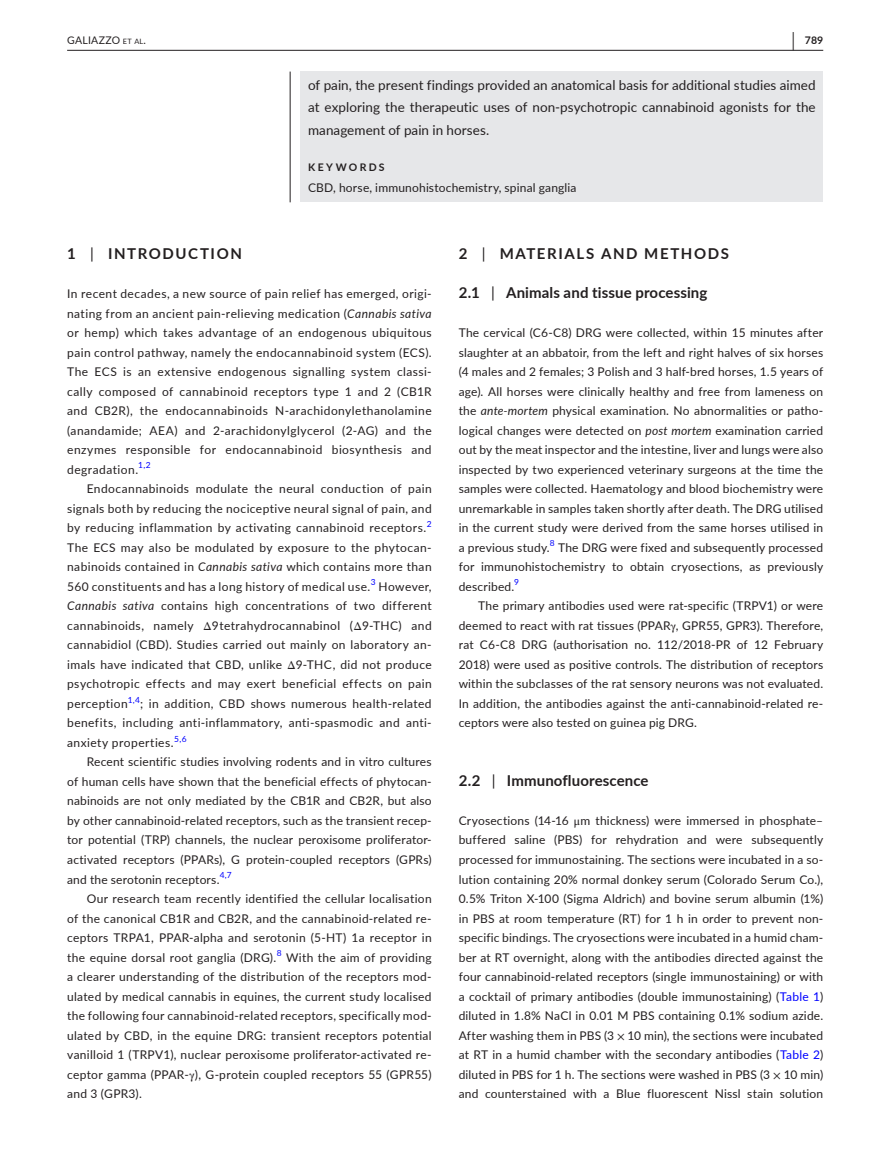
<style>
.page{position:relative;width:893px;height:1174px;background:#fff}
.page>*{position:absolute;margin:0;border:0;box-sizing:border-box;transform-origin:0 0}
.t1{font:700 19.5px "Lato";color:#231f20;scale:.48 1}
.t2{font:700 15px "Lato";letter-spacing:.01em;color:#231f20}
.t3{font:700 15px "Lato";letter-spacing:.11em;color:#231f20}
.t4{font:700 15px "Lato";letter-spacing:.105em;color:#231f20}
.t5{font:13.5px/22.5px "Lato";letter-spacing:.005em;color:#231f20;text-align:justify}
.t6{font:12px/19.5px "Lato";letter-spacing:.025em;color:#231f20;text-align:justify}
.t7{font:10.5px "Lato";letter-spacing:.025em;color:#231f20}
.t8{font:700 10.5px "Lato";letter-spacing:.22em;color:#231f20}
.t9{font:8.4px "Lato";color:#00f}
.s1{font-size:7.35px}
.s2{font-weight:400}
.s3{font-style:italic}
.s4{font-family:"STIX"}
.s5{color:#00f}
</style>
<div class="page">
<hr style="left:67px;top:50px;width:756px;height:1px;background:#231f20">
<div style="left:301px;top:72px;width:522px;height:130px;background:#e6e7e9"></div>
<hr style="left:290px;top:72px;width:1px;height:130px;background:#231f20">
<h1 class="t1" style="left:792px;top:25px;width:7px">|</h1>
<p class="t7" style="left:67px;top:33px;width:80px">GALIAZZO <span class="s1">et al</span>.</p>
<p class="t8" style="left:805px;top:33px;width:20px">789</p>
<p class="t5" style="left:308px;top:73px;width:509px">of pain, the present findings provided an anatomical basis for additional studies aimed at exploring the therapeutic uses of non-psychotropic cannabinoid agonists for the management of pain in horses.</p>
<p class="t8" style="left:308px;top:159px;width:78px">KEYWORDS</p>
<p class="t6" style="left:308px;top:177px;width:270px">CBD, horse, immunohistochemistry, spinal ganglia</p>
<p class="t4" style="left:67px;top:243px;width:176px">1 <span class="s2">|</span> INTRODUCTION</p>
<p class="t6" style="left:67px;top:284px;width:366px">In recent decades, a new source of pain relief has emerged, origi&shy;nating from an ancient pain-relieving medication (<span class="s3">Cannabis sativa </span>or hemp) which takes advantage of an endogenous ubiquitous pain control pathway, namely the endocannabinoid system (ECS).<br>The ECS is an extensive endogenous signalling system classi&shy;cally composed of cannabinoid receptors type 1 and 2 (CB1R and CB2R), the endocannabinoids N-arachidonylethanolamine (anandamide; AEA) and 2-arachidonylglycerol (2-AG) and the enzymes responsible for endocannabinoid biosynthesis and degradation.</p>
<p class="t9" style="left:138px;top:459px;width:14px">1,2</p>
<p class="t6" style="left:67px;top:479px;width:366px;text-indent:20px">Endocannabinoids modulate the neural conduction of pain signals both by reducing the nociceptive neural signal of pain, and by reducing inflammation by activating cannabinoid receptors.</p>
<p class="t9" style="left:427px;top:518px;width:6px">2</p>
<p class="t6" style="left:67px;top:537px;width:366px">The ECS may also be modulated by exposure to the phytocan&shy;nabinoids contained in <span class="s3">Cannabis sativa</span> which contains more than 560 constituents and has a long history of medical use.</p>
<p class="t9" style="left:371px;top:576px;width:6px">3</p>
<p class="t6" style="left:67px;top:576px;width:366px;text-indent:311px">However, <span class="s3">Cannabis sativa</span> contains high concentrations of two different cannabinoids, namely <span class="s4">Δ</span>9tetrahydrocannabinol (<span class="s4">Δ</span>9-THC) and cannabidiol (CBD). Studies carried out mainly on laboratory an&shy;imals have indicated that CBD, unlike <span class="s4">Δ</span>9-THC, did not produce psychotropic effects and may exert beneficial effects on pain perception</p>
<p class="t9" style="left:128px;top:693px;width:14px">1,4</p>
<p class="t6" style="left:67px;top:693px;width:366px;text-indent:73px">; in addition, CBD shows numerous health-related benefits, including anti-inflammatory, anti-spasmodic and anti&shy;anxiety properties.</p>
<p class="t9" style="left:174px;top:732px;width:14px">5,6</p>
<p class="t6" style="left:67px;top:752px;width:366px;text-indent:20px">Recent scientific studies involving rodents and in vitro cultures of human cells have shown that the beneficial effects of phytocan&shy;nabinoids are not only mediated by the CB1R and CB2R, but also by other cannabinoid-related receptors, such as the transient recep&shy;tor potential (TRP) channels, the nuclear peroxisome proliferator&shy;activated receptors (PPARs), G protein-coupled receptors (GPRs) and the serotonin receptors.<sup>4,7</sup></p>
<p class="t6" style="left:67px;top:888px;width:366px;text-indent:20px">Our research team recently identified the cellular localisation of the canonical CB1R and CB2R, and the cannabinoid-related re&shy;ceptors TRPA1, PPAR-alpha and serotonin (5-HT) 1a receptor in the equine dorsal root ganglia (DRG).<sup>8</sup> With the aim of providing a clearer understanding of the distribution of the receptors mod&shy;ulated by medical cannabis in equines, the current study localised the following four cannabinoid-related receptors, specifically mod&shy;ulated by CBD, in the equine DRG: transient receptors potential vanilloid 1 (TRPV1), nuclear peroxisome proliferator-activated re&shy;ceptor gamma (PPAR-<span class="s4">γ</span>), G-protein coupled receptors 55 (GPR55) and 3 (GPR3).</p>
<p class="t3" style="left:459px;top:243px;width:272px">2 <span class="s2">|</span> MATERIALS AND METHODS</p>
<p class="t2" style="left:459px;top:282px;width:250px">2.1 <span class="s2">|</span> Animals and tissue processing</p>
<p class="t6" style="left:459px;top:323px;width:366px">The cervical (C6-C8) DRG were collected, within 15 minutes after slaughter at an abbatoir, from the left and right halves of six horses (4 males and 2 females; 3 Polish and 3 half-bred horses, 1.5 years of age). All horses were clinically healthy and free from lameness on the <span class="s3">ante-mortem</span> physical examination. No abnormalities or patho&shy;logical changes were detected on <span class="s3">post mortem</span> examination carried out by the meat inspector and the intestine, liver and lungs were also inspected by two experienced veterinary surgeons at the time the samples were collected. Haematology and blood biochemistry were unremarkable in samples taken shortly after death. The DRG utilised in the current study were derived from the same horses utilised in a previous study.</p>
<p class="t9" style="left:550px;top:537px;width:6px">8</p>
<p class="t6" style="left:459px;top:537px;width:366px;text-indent:99px">The DRG were fixed and subsequently processed for immunohistochemistry to obtain cryosections, as previously described.</p>
<p class="t9" style="left:514px;top:576px;width:6px">9</p>
<p class="t6" style="left:459px;top:596px;width:366px;text-indent:20px">The primary antibodies used were rat-specific (TRPV1) or were deemed to react with rat tissues (PPAR<span class="s4">γ</span>, GPR55, GPR3). Therefore, rat C6-C8 DRG (authorisation no. 112/2018-PR of 12 February 2018) were used as positive controls. The distribution of receptors within the subclasses of the rat sensory neurons was not evaluated.<br>In addition, the antibodies against the anti-cannabinoid-related re&shy;ceptors were also tested on guinea pig DRG.</p>
<p class="t2" style="left:459px;top:769px;width:191px">2.2 <span class="s2">|</span> Immunofluorescence</p>
<p class="t6" style="left:459px;top:810px;width:366px">Cryosections (14-16 <span class="s4">μ</span>m thickness) were immersed in phosphate– buffered saline (PBS) for rehydration and were subsequently processed for immunostaining. The sections were incubated in a so&shy;lution containing 20% normal donkey serum (Colorado Serum Co.), 0.5% Triton X-100 (Sigma Aldrich) and bovine serum albumin (1%) in PBS at room temperature (RT) for 1 h in order to prevent non&shy;specific bindings. The cryosections were incubated in a humid cham&shy;ber at RT overnight, along with the antibodies directed against the four cannabinoid-related receptors (single immunostaining) or with a cocktail of primary antibodies (double immunostaining) (<span class="s5">Table 1</span>) diluted in 1.8% NaCl in 0.01 M PBS containing 0.1% sodium azide.<br>After washing them in PBS (3 <span class="s4">×</span> 10 min), the sections were incubated at RT in a humid chamber with the secondary antibodies (<span class="s5">Table 2</span>) diluted in PBS for 1 h. The sections were washed in PBS (3 <span class="s4">×</span> 10 min) and counterstained with a Blue fluorescent Nissl stain solution</p>
</div>
